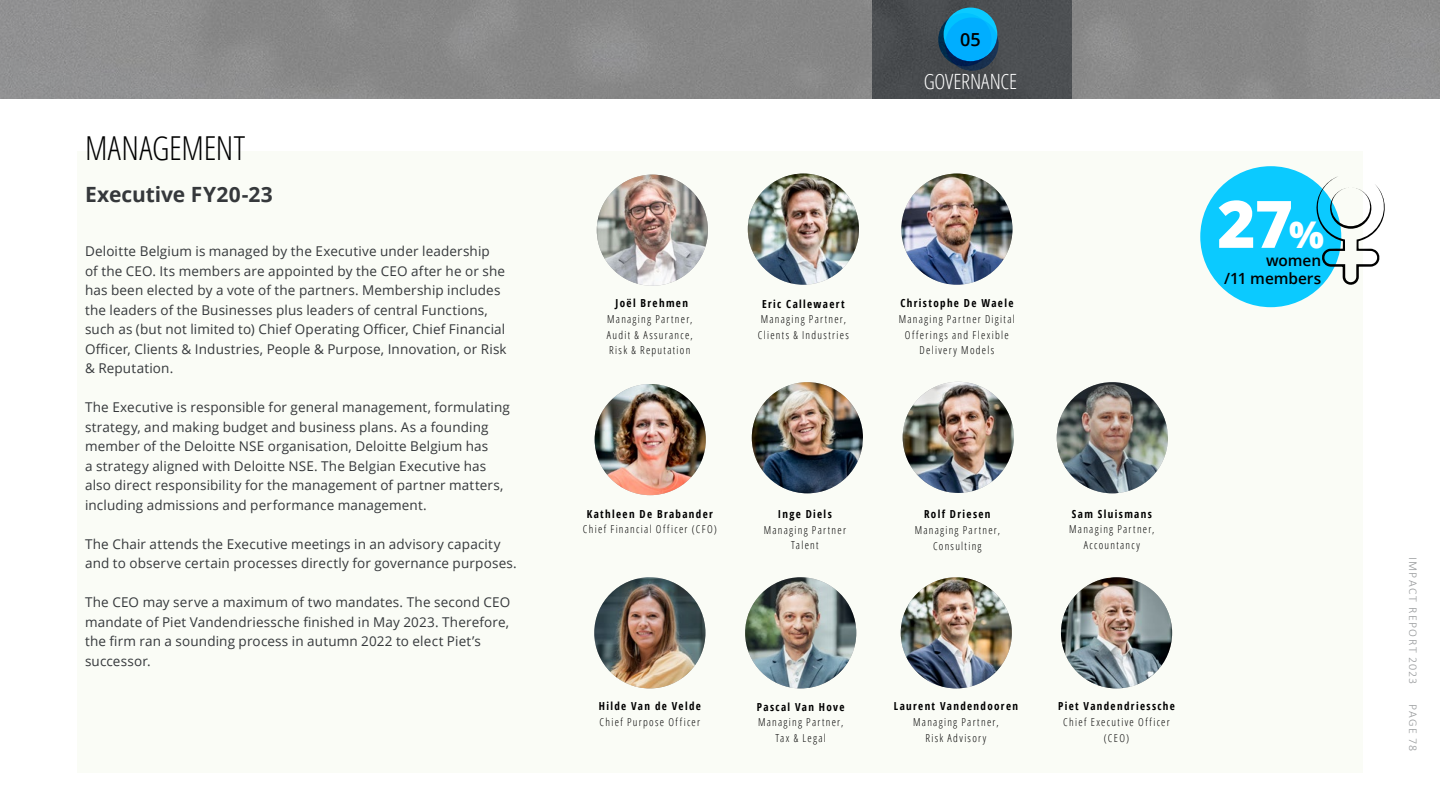
<style>
.page{position:relative;width:1440px;height:810px;background:#fff}
.page>*{position:absolute;margin:0;border:0;box-sizing:border-box;transform-origin:0 0}
.t1{font:800 65.55px "Open Sans";color:#fff}
.t2{font:300 condensed 33px "Open Sans";letter-spacing:-.005em;color:#000}
.t3{font:700 21px "Open Sans";letter-spacing:.005em;color:#35383b}
.t4{font:300 condensed 21px "Open Sans";letter-spacing:-.01em;color:#fff}
.t5{font:600 18px "Open Sans";color:#000}
.t6{font:600 15.45px/18px "Open Sans";letter-spacing:-.005em;color:#000;text-align:right}
.t7{font:13.5px/19.5px "Open Sans";letter-spacing:.01em;color:#35383b}
.t8{font:300 12px "Calibri";letter-spacing:.115em;color:#97999b}
.t9{font:700 condensed 11.1px "Open Sans";letter-spacing:.125em;color:#000}
.t10{font:300 condensed 10.95px/15.6px "Open Sans";letter-spacing:.115em;color:#000;text-align:center}
.s1{font-size:36.9px}
</style>
<div class="page">
<img style="left:0;top:0;width:1440px;height:99px">
<div style="left:872px;top:0;width:199px;height:99px;background:#4a4d50"></div>
<hr style="left:733px;top:95px;width:129px;height:4px;background:#868686">
<hr style="left:516px;top:95px;width:216px;height:4px;background:#868686">
<svg style="left:862px;top:95px;width:217px;height:4px"></svg>
<hr style="left:1079px;top:95px;width:151px;height:4px;background:#8a8a8a">
<hr style="left:182px;top:95px;width:205px;height:4px;background:#8f8f90">
<hr style="left:387px;top:95px;width:125px;height:4px;background:#898989">
<svg style="left:949px;top:6px;width:42px;height:12px"></svg>
<div style="left:944px;top:8px;width:53px;height:53px;background:#0bcaff;border-radius:50%"></div>
<svg style="left:938px;top:13px;width:53px;height:53px"></svg>
<svg style="left:945px;top:18px;width:54px;height:53px;background:#048ed4"></svg>
<div style="left:77px;top:151px;width:1286px;height:621px;background:#fafcf6"></div>
<img style="left:597px;top:175px;width:111px;height:111px;border-radius:56px">
<img style="left:752px;top:382px;width:111px;height:111px;border-radius:56px">
<img style="left:748px;top:174px;width:111px;height:111px;border-radius:56px">
<img style="left:903px;top:382px;width:111px;height:111px;border-radius:56px">
<img style="left:745px;top:577px;width:111px;height:111px;border-radius:56px">
<img style="left:595px;top:384px;width:111px;height:111px;border-radius:56px">
<img style="left:901px;top:577px;width:111px;height:111px;border-radius:56px">
<img style="left:901px;top:174px;width:111px;height:111px;border-radius:56px">
<img style="left:1057px;top:382px;width:111px;height:111px;border-radius:56px">
<img style="left:594px;top:577px;width:111px;height:111px;border-radius:56px">
<img style="left:1061px;top:577px;width:111px;height:111px;border-radius:56px">
<div style="left:1200px;top:166px;width:141px;height:141px;background:#0bcaff;border-radius:50%"></div>
<svg style="left:1310px;top:176px;width:75px;height:111px"></svg>
<h2 class="t2" style="left:85px;top:126px;width:162px">MANAGEMENT</h2>
<h3 class="t3" style="left:85px;top:180px;width:189px">Executive FY20-23</h3>
<p class="t7" style="left:85px;top:241px;width:423px">Deloitte Belgium is managed by the Executive under leadership<br>of the CEO. Its members are appointed by the CEO after he or she has been elected by a vote of the partners. Membership includes the leaders of the Businesses plus leaders of central Functions, such as (but not limited to) Chief Operating Officer, Chief Financial Officer, Clients &amp; Industries, People &amp; Purpose, Innovation, or Risk &amp; Reputation.</p>
<p class="t7" style="left:85px;top:397px;width:426px">The Executive is responsible for general management, formulating strategy, and making budget and business plans. As a founding member of the Deloitte NSE organisation, Deloitte Belgium has<br>a strategy aligned with Deloitte NSE. The Belgian Executive has also direct responsibility for the management of partner matters, including admissions and performance management.</p>
<p class="t7" style="left:85px;top:534px;width:433px">The Chair attends the Executive meetings in an advisory capacity and to observe certain processes directly for governance purposes.</p>
<p class="t7" style="left:85px;top:592px;width:427px">The CEO may serve a maximum of two mandates. The second CEO mandate of Piet Vandendriessche finished in May 2023. Therefore, the firm ran a sounding process in autumn 2022 to elect Piet’s successor.</p>
<h3 class="t5" style="left:960px;top:27px;width:22px">05</h3>
<h3 class="t4" style="left:924px;top:67px;width:95px">GOVERNANCE</h3>
<p class="t9" style="left:616px;top:296px;width:74px">Joël Brehmen</p>
<p class="t10" style="left:607px;top:311px;width:87px;text-align:justify">Managing Partner, Audit &amp; Assurance, Risk &amp; Reputation</p>
<p class="t9" style="left:762px;top:296px;width:84px">Eric Callewaert</p>
<p class="t10" style="left:758px;top:311px;width:93px;text-align:left">Managing Partner,<br>Clients &amp; Industries</p>
<p class="t9" style="left:900px;top:296px;width:115px">Christophe De Waele</p>
<p class="t10" style="left:899px;top:311px;width:118px">Managing Partner Digital<br>Offerings and Flexible<br>Delivery Models</p>
<h1 class="t1" style="left:1217px;top:174px;width:108px">27<span class="s1">%</span></h1>
<p class="t6" style="left:1224px;top:251px;width:98px">women<br>/11 members</p>
<p class="t9" style="left:587px;top:506px;width:128px">Kathleen De Brabander</p>
<p class="t10" style="left:583px;top:521px;width:135px">Chief Financial Officer (CFO)</p>
<p class="t9" style="left:778px;top:506px;width:55px">Inge Diels</p>
<p class="t10" style="left:764px;top:521px;width:84px">Managing Partner<br>Talent</p>
<p class="t9" style="left:924px;top:507px;width:68px">Rolf Driesen</p>
<p class="t10" style="left:915px;top:522px;width:87px">Managing Partner,<br>Consulting</p>
<p class="t9" style="left:1072px;top:506px;width:82px">Sam Sluismans</p>
<p class="t10" style="left:1069px;top:521px;width:87px">Managing Partner,<br>Accountancy</p>
<p class="t9" style="left:599px;top:699px;width:104px">Hilde Van de Velde</p>
<p class="t10" style="left:600px;top:714px;width:102px">Chief Purpose Officer</p>
<p class="t9" style="left:757px;top:699px;width:89px">Pascal Van Hove</p>
<p class="t10" style="left:758px;top:714px;width:87px">Managing Partner,<br>Tax &amp; Legal</p>
<p class="t9" style="left:894px;top:699px;width:126px">Laurent Vandendooren</p>
<p class="t10" style="left:913px;top:714px;width:87px">Managing Partner,<br>Risk Advisory</p>
<p class="t9" style="left:1058px;top:699px;width:118px">Piet Vandendriessche</p>
<p class="t10" style="left:1063px;top:714px;width:108px">Chief Executive Officer (CEO)</p>
<p class="t8" style="left:1420px;top:556px;width:129px;rotate:90deg">IMPACT REPORT 2023</p>
<p class="t8" style="left:1420px;top:704px;width:49px;rotate:90deg">PAGE 78</p>
</div>
